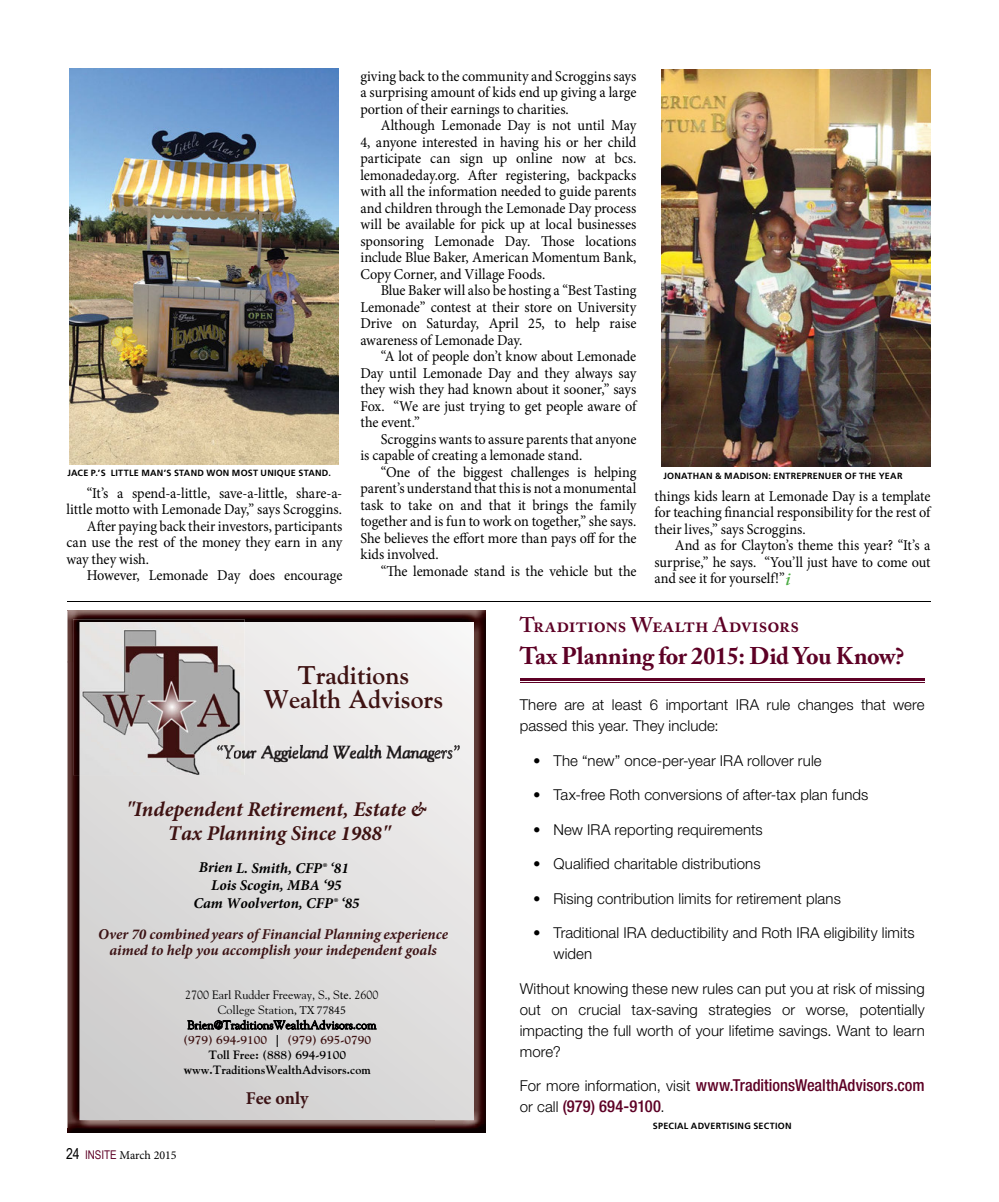
<style>
.page{position:relative;width:999px;height:1202px;background:#fff}
.page>*{position:absolute;margin:0;border:0;box-sizing:border-box;transform-origin:0 0}
.t1{font:700 25.5px/24px "Goudy Std";color:#3e1212;text-align:center}
.t2{font:700 24px "Adobe Caslon Pro";letter-spacing:-.005em;color:#5d0025}
.t3{font:italic 700 21px/24px "Minion Pro";color:#3e1212;text-align:center}
.t4{font:600 21px "Adobe Caslon Pro";letter-spacing:-.01em;color:#5d0025}
.t5{font:700 18px "Minion Pro";color:#3c1315}
.t6{font:italic 18px "Goudy Std";color:#231f20}
.t7{font:500 condensed 16.5px/21px "Helvetica Neue LT Std";letter-spacing:.005em;color:#5d0025}
.t8{font:15px/16.5px "Minion Pro";letter-spacing:-.01em;color:#000;text-align:justify;scale:.95 1}
.t9{font:300 15px/21px "Helvetica Neue LT Std";letter-spacing:.005em;color:#000}
.t10{font:italic 700 15px/16.2px "Minion Pro";color:#3c1315;text-align:center}
.t11{font:italic 700 15px/17.9px "Minion Pro";color:#000;text-align:center}
.t12{font:700 12px/15.1px "Goudy Std";color:#000;text-align:center}
.t13{font:12px/15px "Goudy Std";color:#000;text-align:center}
.t14{font:12px "Minion Pro";letter-spacing:-.005em;color:#000}
.t15{font:700 9px "Frutiger LT Std";letter-spacing:.03em;color:#000}
.s1{font-style:italic;font-size:18px;color:#49aa42}
.s2{font-family:"Minion Pro"}
.s3{color:#3e1212}
.s4{font-family:"Arial Narrow";font-size:15px}
.s5{font-family:"Arial Narrow";color:#5d0025}
.s6{font-family:"Frutiger LT Std"}
.s7{font-weight:300;font-stretch:normal;font-size:15px;color:#000}
</style>
<div class="page">
<svg style="left:120px;top:662px;width:313px;height:458px;background:#dddcdc"></svg>
<div style="left:298px;top:664px;width:111px;height:20px;background:#efeeee"></div>
<div style="left:264px;top:688px;width:178px;height:20px;background:#eeedec"></div>
<img style="left:67px;top:610px;width:419px;height:52px">
<img style="left:67px;top:1128px;width:419px;height:4px">
<img style="left:67px;top:661px;width:53px;height:467px">
<img style="left:433px;top:661px;width:53px;height:467px">
<img style="left:119px;top:1120px;width:315px;height:8px">
<img style="left:73px;top:619px;width:172px;height:156px">
<svg style="left:187px;top:1019px;width:190px;height:11px;background:#757474"></svg>
<hr style="left:520px;top:678px;width:405px;height:2px;background:#5d0025">
<hr style="left:520px;top:681px;width:405px;height:1px;background:#5d0025">
<img style="left:662px;top:70px;width:269px;height:396px">
<img style="left:69px;top:68px;width:269px;height:397px">
<hr style="left:68px;top:600px;width:864px;height:1px;background:#000">
<img style="left:261px;top:744px;width:121px;height:18px">
<p class="t15" style="left:68px;top:467px;width:265px">JACE P.’S LITTLE MAN’S STAND WON MOST UNIQUE STAND.</p>
<p class="t8" style="left:87px;top:485px;width:271px">“It’s a spend-a-little, save-a-little, share-a-</p>
<p class="t8" style="left:66px;top:501px;width:292px">little motto with Lemonade Day,” says Scroggins.</p>
<p class="t8" style="left:87px;top:518px;width:271px">After paying back their investors, participants</p>
<p class="t8" style="left:66px;top:534px;width:292px">can use the rest of the money they earn in any</p>
<p class="t8" style="left:66px;top:551px;width:88px">way they wish.</p>
<p class="t8" style="left:87px;top:567px;width:271px">However, Lemonade Day does encourage</p>
<p class="t8" style="left:360px;top:68px;width:292px">giving back to the community and Scroggins says a surprising amount of kids end up giving a large portion of their earnings to charities.</p>
<p class="t8" style="left:360px;top:117px;width:292px;text-indent:20px">Although Lemonade Day is not until May 4, anyone interested in having his or her child participate can sign up online now at bcs. lemonadeday.org. After registering, backpacks with all the information needed to guide parents and children through the Lemonade Day process will be available for pick up at local businesses sponsoring Lemonade Day. Those locations include Blue Baker, American Momentum Bank, Copy Corner, and Village Foods.</p>
<p class="t8" style="left:360px;top:282px;width:292px;text-indent:20px">Blue Baker will also be hosting a “Best Tasting Lemonade” contest at their store on University Drive on Saturday, April 25, to help raise awareness of Lemonade Day.</p>
<p class="t8" style="left:360px;top:348px;width:292px;text-indent:20px">“A lot of people don’t know about Lemonade Day until Lemonade Day and they always say they wish they had known about it sooner,” says Fox. “We are just trying to get people aware of the event.”</p>
<p class="t8" style="left:360px;top:431px;width:292px;text-indent:20px">Scroggins wants to assure parents that anyone is capable of creating a lemonade stand.</p>
<p class="t8" style="left:360px;top:464px;width:292px;text-indent:20px">“One of the biggest challenges is helping parent’s understand that this is not a monumental task to take on and that it brings the family together and is fun to work on together,” she says.<br>She believes the effort more than pays off for the kids involved.</p>
<p class="t8" style="left:381px;top:563px;width:271px">“The lemonade stand is the vehicle but the</p>
<p class="t15" style="left:663px;top:470px;width:241px">JONATHAN &amp; MADISON: ENTREPRENUER OF THE YEAR</p>
<p class="t8" style="left:654px;top:488px;width:292px">things kids learn at Lemonade Day is a template for teaching financial responsibility for the rest of their lives,” says Scroggins.</p>
<p class="t8" style="left:654px;top:537px;width:292px;text-indent:20px">And as for Clayton’s theme this year? “It’s a surprise,” he says. “You’ll just have to come out and see it for yourself!”<span class="s1">i</span></p>
<h1 class="t1" style="left:264px;top:663px;width:181px">Traditions<br>Wealth Advisors</h1>
<p class="t6" style="left:216px;top:741px;width:20px">“Y</p>
<p class="t6" style="left:434px;top:741px;width:28px">ers”</p>
<h3 class="t3" style="left:126px;top:796px;width:302px">"Independent Retirement, Estate &amp;<br>Tax Planning Since 1988"</h3>
<p class="t11" style="left:193px;top:858px;width:168px">Brien L. Smith, CFP® ‘81<br>Lois Scogin, MBA ‘95<br>Cam Woolverton, CFP® ‘85</p>
<p class="t10" style="left:98px;top:926px;width:351px">Over 70 combined years of Financial Planning experience aimed to help you accomplish your independent goals</p>
<p class="t13" style="left:185px;top:987px;width:195px">2700 Earl Rudder Freeway, S<span class="s2">.,</span> S<span class="s2">te.</span> 2600<br>College Station<span class="s2">, TX 77845</span></p>
<p class="t12" style="left:184px;top:1032px;width:189px"><span class="s3">(979) 694-9100</span> | <span class="s3">(979) 695-0790<br></span>Toll Free: (888) 694-9100 <span class="s2">w</span>ww.TraditionsWealthAdvisors.com</p>
<p class="t5" style="left:246px;top:1085px;width:64px">Fee only</p>
<p class="t14" style="left:66px;top:1147px;width:112px"><span class="s4">24</span> <span class="s5">INSITE</span> March 2015</p>
<h3 class="t4" style="left:520px;top:612px;width:281px">Traditions Wealth Advisors</h3>
<h2 class="t2" style="left:520px;top:642px;width:386px">Tax Planning for 2015: Did You Know?</h2>
<p class="t9" style="left:520px;top:694px;width:407px">There are at least 6 important IRA rule changes that were passed this year. They include:</p>
<p class="t9" style="left:533px;top:749px;width:290px"><span class="s6">•</span> The “new” once-per-year IRA rollover rule</p>
<p class="t9" style="left:533px;top:784px;width:337px"><span class="s6">•</span> Tax-free Roth conversions of after-tax plan funds</p>
<p class="t9" style="left:533px;top:818px;width:231px"><span class="s6">•</span> New IRA reporting requirements</p>
<p class="t9" style="left:533px;top:853px;width:229px"><span class="s6">•</span> Qualified charitable distributions</p>
<p class="t9" style="left:533px;top:887px;width:309px"><span class="s6">•</span> Rising contribution limits for retirement plans</p>
<p class="t9" style="left:554px;top:922px;width:363px;text-indent:-20px"><span class="s6">•</span> Traditional IRA deductibility and Roth IRA eligibility limits widen</p>
<p class="t9" style="left:520px;top:977px;width:407px;text-align:justify">Without knowing these new rules can put you at risk of missing out on crucial tax-saving strategies or worse, potentially impacting the full worth of your lifetime savings. Want to learn more?</p>
<p class="t7" style="left:520px;top:1074px;width:406px"><span class="s7">For more information, visit</span> www.TraditionsWealthAdvisors.com <span class="s7">or call</span> (979) 694-9100<span class="s7">.</span></p>
<p class="t15" style="left:653px;top:1120px;width:140px">SPECIAL ADVERTISING SECTION</p>
</div>
